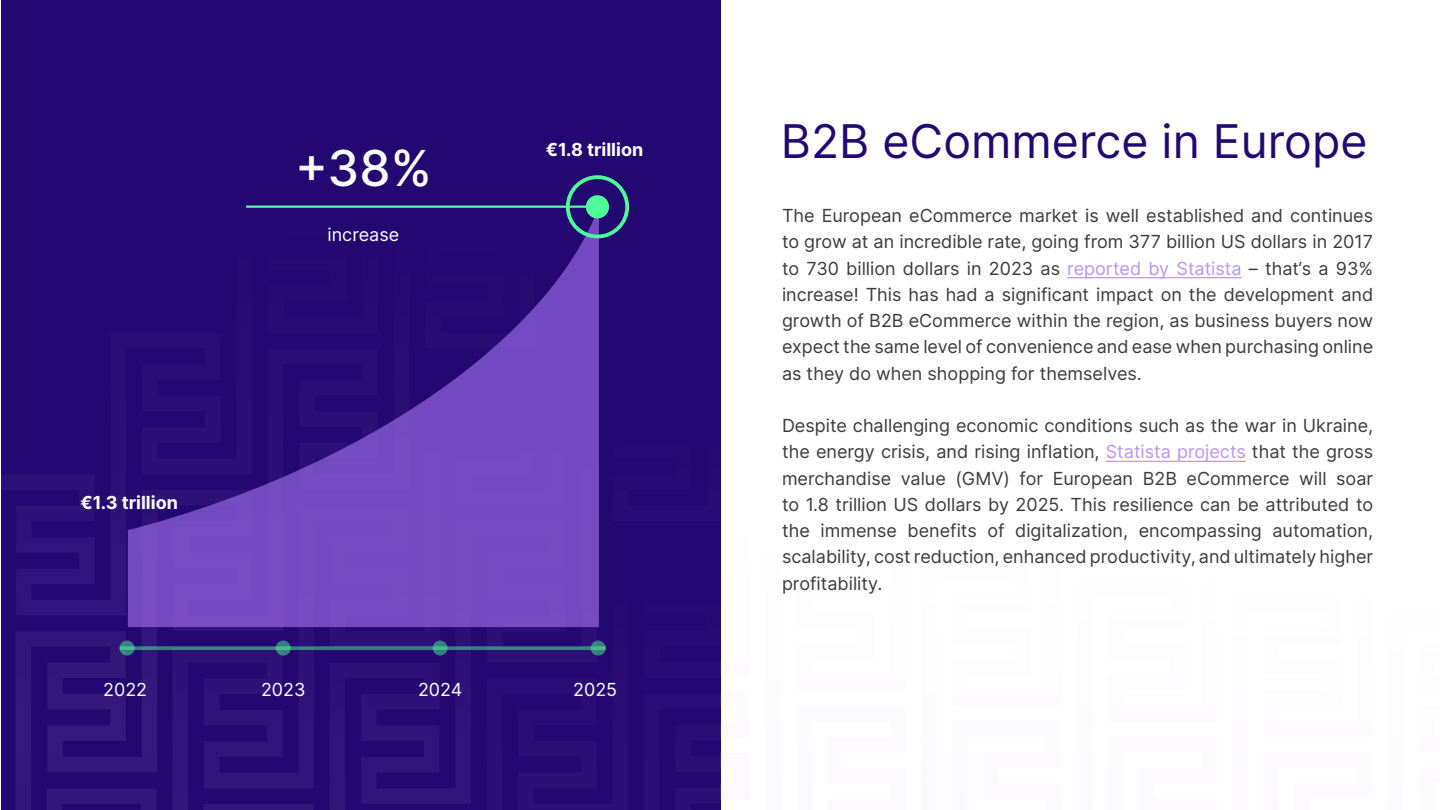
<style>
.page{position:relative;width:1440px;height:810px;background:#fff}
.page>*{position:absolute;margin:0;border:0;box-sizing:border-box;transform-origin:0 0}
.t1{font:500 49.5px "Inter";color:#fff}
.t2{font:46.5px "Inter";color:#230871}
.t3{font:18px/26.2px "Inter";color:#3b3b3b;text-align:justify}
.t4{font:18px "Inter";color:#fff}
.t5{font:700 18px "Inter";color:#fff}
.s1{color:#bd93f5}
</style>
<div class="page">
<div style="left:1px;top:0;width:720px;height:810px;background:#230871"></div>
<svg style="left:16px;top:627px;width:519px;height:183px"></svg>
<svg style="left:16px;top:205px;width:362px;height:552px"></svg>
<hr style="left:1067px;top:277px;width:175px;height:1px;background:#bd93f5">
<hr style="left:1106px;top:461px;width:140px;height:1px;background:#bd93f5">
<svg style="left:128px;top:207px;width:471px;height:420px"></svg>
<svg style="left:135px;top:646px;width:456px;height:4px;background:#387884"></svg>
<svg style="left:120px;top:641px;width:15px;height:15px"></svg>
<svg style="left:276px;top:641px;width:15px;height:15px"></svg>
<svg style="left:433px;top:641px;width:15px;height:15px"></svg>
<div style="left:566px;top:175px;width:63px;height:63px;border:4px solid #4eff99;border-radius:50%"></div>
<svg style="left:591px;top:641px;width:15px;height:15px"></svg>
<hr style="left:246px;top:206px;width:353px;height:2px;background:#4eff99">
<div style="left:586px;top:195px;width:23px;height:23px;background:#4eff99;border-radius:50%"></div>
<h1 class="t1" style="left:295px;top:132px;width:138px">+38%</h1>
<p class="t4" style="left:328px;top:221px;width:73px">increase</p>
<p class="t5" style="left:546px;top:136px;width:99px">€1.8 trillion</p>
<p class="t5" style="left:80px;top:489px;width:99px">€1.3 trillion</p>
<p class="t4" style="left:103px;top:676px;width:45px">2022</p>
<p class="t4" style="left:261px;top:676px;width:46px">2023</p>
<p class="t4" style="left:418px;top:676px;width:46px">2024</p>
<p class="t4" style="left:573px;top:676px;width:45px">2025</p>
<h2 class="t2" style="left:781px;top:107px;width:588px">B2B eCommerce in Europe</h2>
<p class="t3" style="left:782px;top:202px;width:593px">The European eCommerce market is well established and continues to grow at an incredible rate, going from 377 billion US dollars in 2017 to 730 billion dollars in 2023 as <span class="s1">reported by Statista</span> – that‘s a 93% increase! This has had a significant impact on the development and growth of B2B eCommerce within the region, as business buyers now expect the same level of convenience and ease when purchasing online as they do when shopping for themselves.</p>
<p class="t3" style="left:782px;top:412px;width:593px">Despite challenging economic conditions such as the war in Ukraine, the energy crisis, and rising inflation, <span class="s1">Statista projects</span> that the gross merchandise value (GMV) for European B2B eCommerce will soar to 1.8 trillion US dollars by 2025. This resilience can be attributed to the immense benefits of digitalization, encompassing automation, scalability, cost reduction, enhanced productivity, and ultimately higher profitability.</p>
</div>
